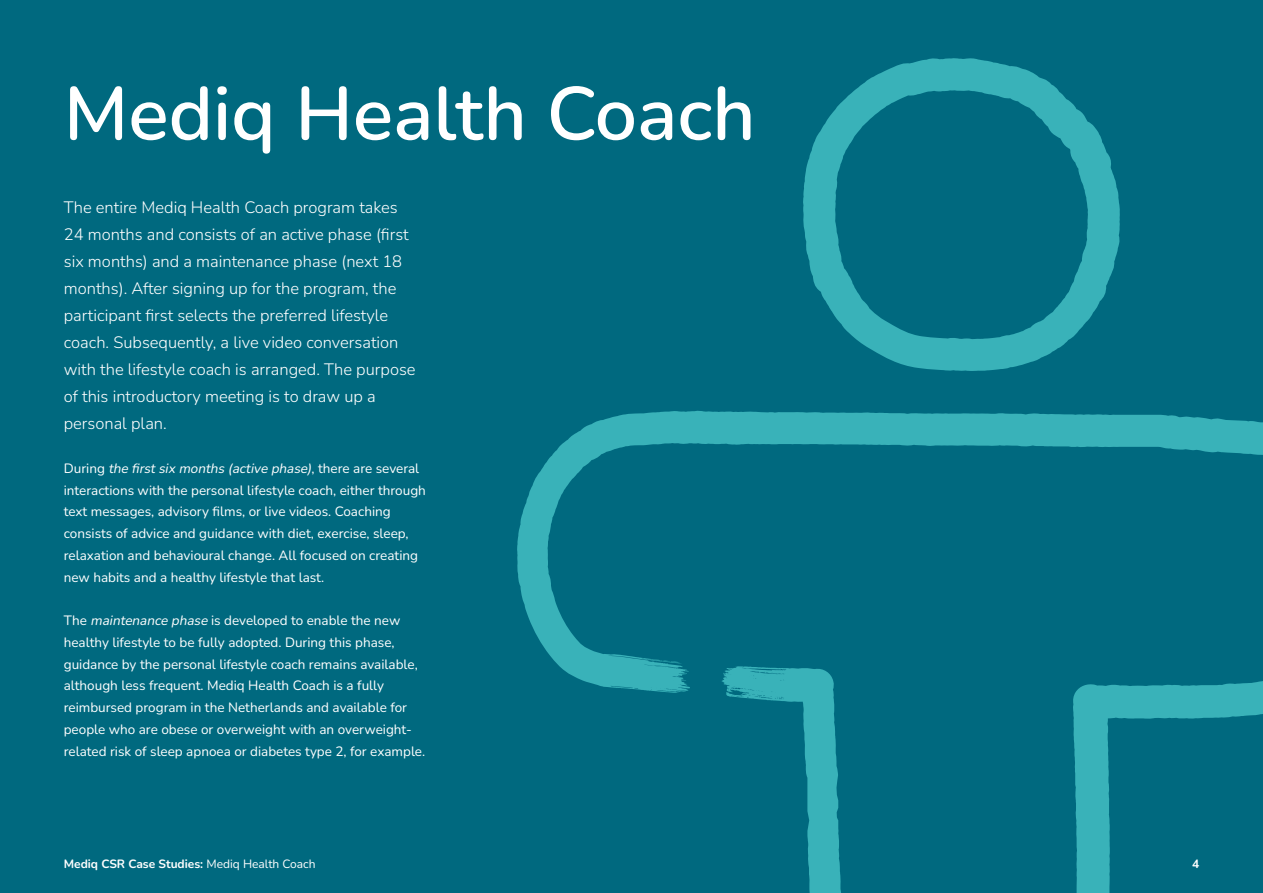
<style>
.page{position:relative;width:1263px;height:893px;background:#00697f}
.page>*{position:absolute;margin:0;border:0;box-sizing:border-box;transform-origin:0 0}
.t1{font:600 75px "Nunito";color:#fff}
.t2{font:300 16.5px/27px "Nunito";color:#fff}
.t3{font:13.5px/21.8px "Nunito";color:#fff}
.t4{font:700 12px "Nunito";color:#fff}
.s1{font-style:italic}
.s2{font-weight:400}
</style>
<div class="page">
<svg style="left:803px;top:58px;width:317px;height:313px"></svg>
<svg style="left:517px;top:410px;width:746px;height:483px"></svg>
<svg style="left:649px;top:660px;width:40px;height:26px"></svg>
<h1 class="t1" style="left:64px;top:62px;width:693px">Mediq Health Coach</h1>
<p class="t2" style="left:64px;top:194px;width:353px">The entire Mediq Health Coach program takes 24 months and consists of an active phase (first six months) and a maintenance phase (next 18 months). After signing up for the program, the participant first selects the preferred lifestyle coach. Subsequently, a live video conversation with the lifestyle coach is arranged. The purpose of this introductory meeting is to draw up a personal plan.</p>
<p class="t3" style="left:64px;top:457px;width:364px">D u r i n g <span class="s1">the firstsix months (active phase)</span>, t h e re a re s ev e ra l interactions with the personal lifestyle coach, either through text messages, advisory films, or live videos. Coaching consists of advice and guidance with diet, exercise, sleep, relaxation and behavioural change. All focused on creating new habits and a healthy lifestyle that last.</p>
<p class="t3" style="left:64px;top:609px;width:363px">The <span class="s1">maintenance phase</span> is developed to enable the new healthy lifestyle to be fully adopted. During this phase, guidance by the personal lifestyle coach remains available, although less frequent. Mediq Health Coach is a fully reimbursed program in the Netherlands and available for people who are obese or overweight with an overweight&shy;related risk of sleep apnoea or diabetes type 2, for example.</p>
<p class="t4" style="left:64px;top:856px;width:253px">Mediq CSR Case Studies: <span class="s2">Mediq Health Coach</span></p>
<p class="t4" style="left:1192px;top:856px;width:9px">4</p>
</div>
